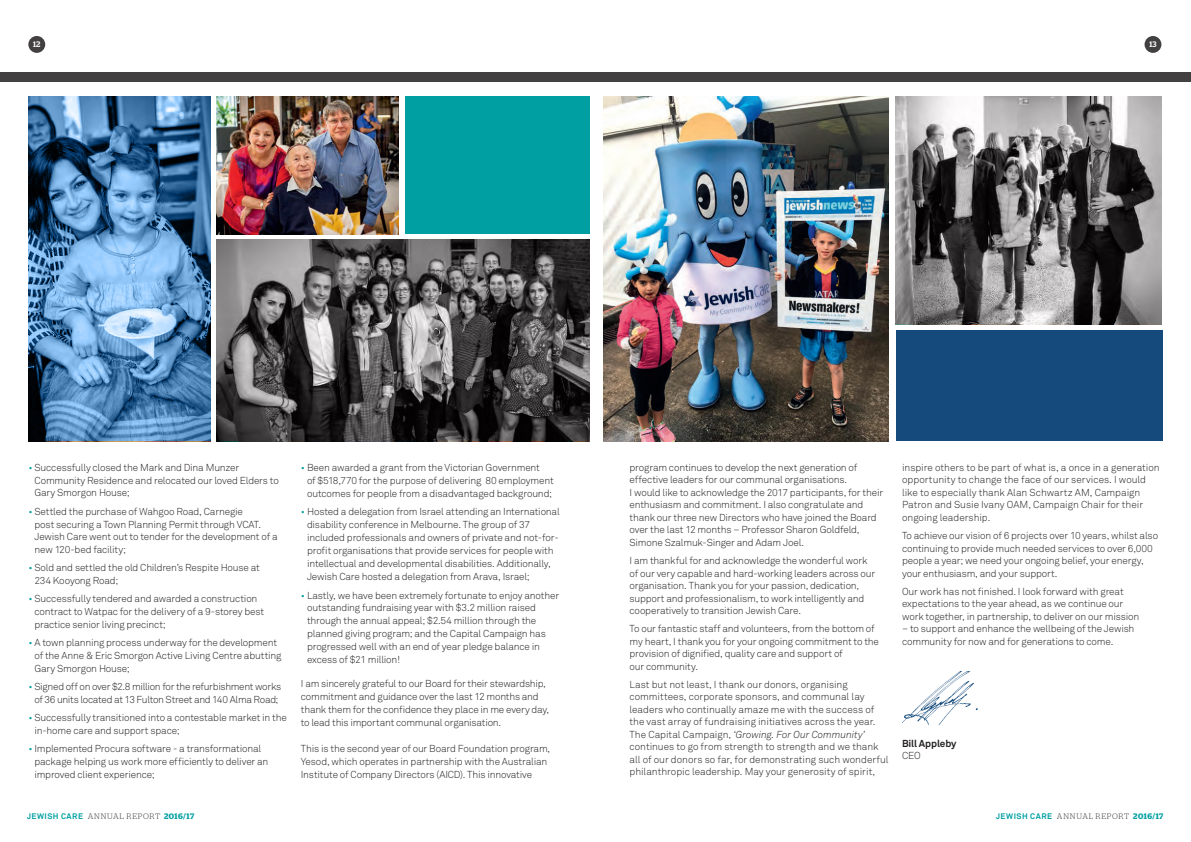
<style>
.page{position:relative;width:1191px;height:842px;background:#fff}
.page>*{position:absolute;margin:0;border:0;box-sizing:border-box;transform-origin:0 0}
.t1{font:300 10px/12.5px "Akkurat";letter-spacing:-.015em;color:#231f20}
.t2{font:700 10px "Akkurat";letter-spacing:-.01em;color:#231f20}
.t3{font:300 8px "Stag";letter-spacing:.095em;color:#424041}
.t4{font:500 8px "Stag";color:#fff}
.s1{color:#009fa1}
.s2{font-style:italic}
.s3{font-family:"Akkurat";font-weight:700;color:#009fa1}
.s4{font-weight:600;color:#009fa1}
</style>
<div class="page">
<div style="left:28px;top:36px;width:17px;height:17px;background:#424041;border-radius:50%"></div>
<div style="left:1144px;top:36px;width:17px;height:17px;background:#424041;border-radius:50%"></div>
<img style="left:902px;top:672px;width:76px;height:53px">
<div style="left:0;top:72px;width:1191px;height:9px;background:#424041"></div>
<img style="left:216px;top:97px;width:182px;height:137px">
<div style="left:405px;top:97px;width:185px;height:137px;background:#009fa1"></div>
<div style="left:895px;top:331px;width:267px;height:110px;background:#144a7c"></div>
<img style="left:895px;top:97px;width:266px;height:227px">
<img style="left:28px;top:97px;width:183px;height:344px">
<img style="left:216px;top:240px;width:374px;height:201px">
<img style="left:603px;top:96px;width:286px;height:345px">
<p class="t4" style="left:33px;top:40px;width:9px">12</p>
<p class="t4" style="left:1149px;top:40px;width:9px">13</p>
<p class="t1" style="left:34px;top:461px;width:246px;text-indent:-6px"><span class="s1">•</span> Successfully closed the Mark and Dina Munzer<br>Community Residence and relocated our loved Elders to<br>Gary Smorgon House;</p>
<p class="t1" style="left:34px;top:505px;width:245px;text-indent:-6px"><span class="s1">•</span> Settled the purchase of Wahgoo Road, Carnegie<br>post securing a Town Planning Permit through VCAT.<br>Jewish Care went out to tender for the development of a new 120-bed facility;</p>
<p class="t1" style="left:34px;top:561px;width:227px;text-indent:-6px"><span class="s1">•</span> Sold and settled the old Children’s Respite House at<br>234 Kooyong Road;</p>
<p class="t1" style="left:34px;top:592px;width:231px;text-indent:-6px"><span class="s1">•</span> Successfully tendered and awarded a construction contract to Watpac for the delivery of a 9-storey best practice senior living precinct;</p>
<p class="t1" style="left:34px;top:636px;width:248px;text-indent:-6px"><span class="s1">•</span> A town planning process underway for the development of the Anne &amp; Eric Smorgon Active Living Centre abutting<br>Gary Smorgon House;</p>
<p class="t1" style="left:28px;top:680px;width:254px;text-align:center"><span class="s1">•</span> Signed off on over $2.8 million for the refurbishment works of 36 units located at 13 Fulton Street and 140 Alma Road;</p>
<p class="t1" style="left:34px;top:711px;width:254px;text-indent:-6px"><span class="s1">•</span> Successfully transitioned into a contestable market in the in-home care and support space;</p>
<p class="t1" style="left:34px;top:742px;width:235px;text-indent:-6px"><span class="s1">•</span> Implemented Procura software - a transformational package helping us work more efficiently to deliver an improved client experience;</p>
<p class="t1" style="left:307px;top:461px;width:248px;line-height:12.9px;text-indent:-6px"><span class="s1">•</span> Been awarded a grant from the Victorian Government<br>of $518,770 for the purpose of delivering 80 employment outcomes for people from a disadvantaged background;</p>
<p class="t1" style="left:307px;top:505px;width:254px;line-height:12.9px;text-indent:-6px"><span class="s1">•</span> Hosted a delegation from Israel attending an International disability conference in Melbourne. The group of 37 included professionals and owners of private and not-for&shy;profit organisations that provide services for people with intellectual and developmental disabilities. Additionally, Jewish Care hosted a delegation from Arava, Israel;</p>
<p class="t1" style="left:307px;top:588px;width:254px;line-height:12.9px;text-indent:-6px"><span class="s1">•</span> Lastly, we have been extremely fortunate to enjoy another outstanding fundraising year with $3.2 million raised through the annual appeal; $2.54 million through the planned giving program; and the Capital Campaign has progressed well with an end of year pledge balance in excess of $21 million!</p>
<p class="t1" style="left:301px;top:677px;width:250px;line-height:12.9px">I am sincerely grateful to our Board for their stewardship, commitment and guidance over the last 12 months and thank them for the confidence they place in me every day, to lead this important communal organisation.</p>
<p class="t1" style="left:301px;top:742px;width:251px;line-height:12.9px">This is the second year of our Board Foundation program,<br>Yesod, which operates in partnership with the Australian<br>Institute of Company Directors (AICD). This innovative</p>
<p class="t1" style="left:629px;top:461px;width:255px">program continues to develop the next generation of effective leaders for our communal organisations.<br>I would like to acknowledge the 2017 participants, for their enthusiasm and commitment. I also congratulate and thank our three new Directors who have joined the Board over the last 12 months – Professor Sharon Goldfeld, Simone Szalmuk-Singer and Adam Joel.</p>
<p class="t1" style="left:629px;top:554px;width:247px">I am thankful for and acknowledge the wonderful work of our very capable and hard-working leaders across our organisation. Thank you for your passion, dedication, support and professionalism, to work intelligently and cooperatively to transition Jewish Care.</p>
<p class="t1" style="left:629px;top:622px;width:251px">To our fantastic staff and volunteers, from the bottom of my heart, I thank you for your ongoing commitment to the provision of dignified, quality care and support of<br>our community.</p>
<p class="t1" style="left:629px;top:678px;width:261px">Last but not least, I thank our donors, organising committees, corporate sponsors, and communal lay leaders who continually amaze me with the success of the vast array of fundraising initiatives across the year.<br>The Capital Campaign, <span class="s2">‘Growing. For Our Community’ </span>continues to go from strength to strength and we thank all of our donors so far, for demonstrating such wonderful philanthropic leadership. May your generosity of spirit,</p>
<p class="t1" style="left:902px;top:461px;width:259px">inspire others to be part of what is, a once in a generation opportunity to change the face of our services. I would like to especially thank Alan Schwartz AM, Campaign Patron and Susie Ivany OAM, Campaign Chair for their ongoing leadership.</p>
<p class="t1" style="left:902px;top:529px;width:257px">To achieve our vision of 6 projects over 10 years, whilst also continuing to provide much needed services to over 6,000 people a year; we need your ongoing belief, your energy, your enthusiasm, and your support.</p>
<p class="t1" style="left:902px;top:585px;width:239px">Our work has not finished. I look forward with great expectations to the year ahead, as we continue our work together, in partnership, to deliver on our mission</p>
<p class="t1" style="left:902px;top:622px;width:234px">– to support and enhance the wellbeing of the Jewish community for now and for generations to come.</p>
<p class="t2" style="left:902px;top:737px;width:56px">Bill Appleby</p>
<p class="t1" style="left:902px;top:749px;width:20px">CEO</p>
<p class="t3" style="left:27px;top:812px;width:169px"><span class="s3">JEWISH CARE</span> ANNUAL REPORT <span class="s4">2016/17</span></p>
<p class="t3" style="left:996px;top:812px;width:169px"><span class="s3">JEWISH CARE</span> ANNUAL REPORT <span class="s4">2016/17</span></p>
</div>
